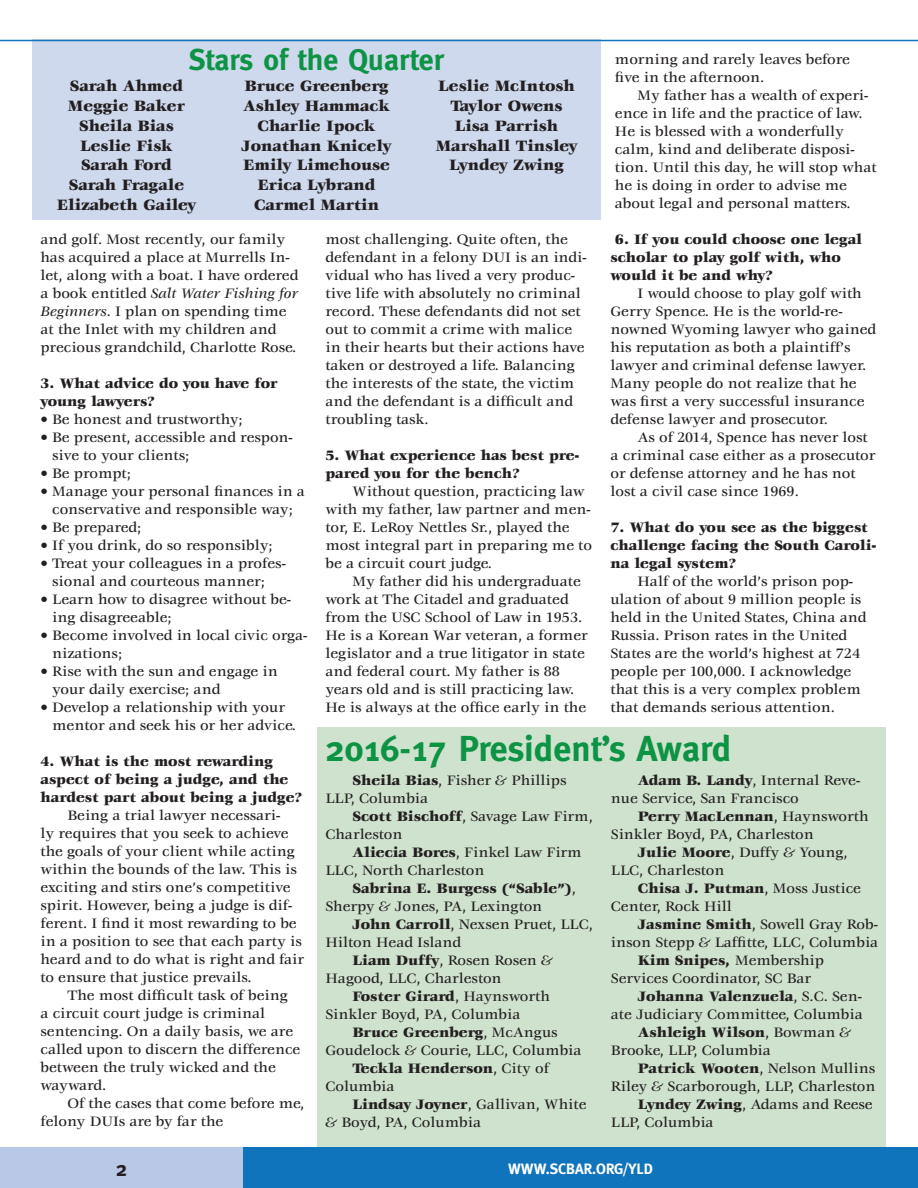
<style>
.page{position:relative;width:918px;height:1188px;background:#fff}
.page>*{position:absolute;margin:0;border:0;box-sizing:border-box;transform-origin:0 0}
.t1{font:700 36px "Meta";color:#0d9344}
.t2{font:700 30px "Meta";color:#0d9344}
.t3{font:700 21px "Meta";color:#231f20}
.t4{font:900 16.5px "Veljovic";color:#231f20}
.t5{font:500 15px/18px "Veljovic";color:#231f20}
.t6{font:900 15px/18px "Veljovic";color:#231f20}
.t7{font:700 15px "Meta";color:#fff}
.s1{font-style:italic}
.s2{font-weight:900}
.s3{font-weight:500}
</style>
<div class="page">
<div style="left:32px;top:40px;width:569px;height:180px;background:#cfd9ed"></div>
<div style="left:0;top:1148px;width:243px;height:40px;background:#b9c8e6"></div>
<hr style="left:0;top:40px;width:918px;height:1px;background:#1074bc">
<div style="left:317px;top:727px;width:569px;height:421px;background:#cfe2ce"></div>
<div style="left:243px;top:1148px;width:675px;height:40px;background:#1074bc"></div>
<p class="t2" style="left:189px;top:42px;width:257px">Stars of the Quarter</p>
<p class="t5" style="left:615px;top:51px;width:237px">morning and rarely leaves before five in the afternoon.</p>
<p class="t5" style="left:615px;top:87px;width:263px;text-indent:23px">My father has a wealth of experi&shy;ence in life and the practice of law.<br>He is blessed with a wonderfully calm, kind and deliberate disposi&shy;tion. Until this day, he will stop what he is doing in order to advise me about legal and personal matters.</p>
<p class="t6" style="left:610px;top:231px;width:253px">6. If you could choose one legal scholar to play golf with, who would it be and why?</p>
<p class="t5" style="left:610px;top:285px;width:267px;text-indent:27px">I would choose to play golf with Gerry Spence. He is the world-re&shy;nowned Wyoming lawyer who gained his reputation as both a plaintiff’s lawyer and criminal defense lawyer.<br>Many people do not realize that he was first a very successful insurance defense lawyer and prosecutor.</p>
<p class="t5" style="left:610px;top:429px;width:267px;text-indent:27px">As of 2014, Spence has never lost a criminal case either as a prosecutor or defense attorney and he has not lost a civil case since 1969.</p>
<p class="t6" style="left:610px;top:519px;width:268px">7. What do you see as the biggest challenge facing the South Caroli&shy;na legal system?</p>
<p class="t5" style="left:610px;top:573px;width:257px;text-indent:27px">Half of the world’s prison pop&shy;ulation of about 9 million people is held in the United States, China and Russia. Prison rates in the United States are the world’s highest at 724 people per 100,000. I acknowledge that this is a very complex problem that demands serious attention.</p>
<p class="t4" style="left:70px;top:77px;width:115px">Sarah Ahmed</p>
<p class="t4" style="left:68px;top:97px;width:119px">Meggie Baker</p>
<p class="t4" style="left:79px;top:116px;width:96px">Sheila Bias</p>
<p class="t4" style="left:80px;top:136px;width:94px">Leslie Fisk</p>
<p class="t4" style="left:81px;top:156px;width:92px">Sarah Ford</p>
<p class="t4" style="left:69px;top:176px;width:117px">Sarah Fragale</p>
<p class="t4" style="left:57px;top:196px;width:141px">Elizabeth Gailey</p>
<p class="t4" style="left:245px;top:77px;width:145px">Bruce Greenberg</p>
<p class="t4" style="left:243px;top:97px;width:148px">Ashley Hammack</p>
<p class="t4" style="left:258px;top:116px;width:119px">Charlie Ipock</p>
<p class="t4" style="left:242px;top:136px;width:151px">Jonathan Knicely</p>
<p class="t4" style="left:243px;top:156px;width:148px">Emily Limehouse</p>
<p class="t4" style="left:258px;top:176px;width:119px">Erica Lybrand</p>
<p class="t4" style="left:254px;top:196px;width:126px">Carmel Martin</p>
<p class="t4" style="left:438px;top:77px;width:138px">Leslie McIntosh</p>
<p class="t4" style="left:451px;top:97px;width:113px">Taylor Owens</p>
<p class="t4" style="left:455px;top:116px;width:105px">Lisa Parrish</p>
<p class="t4" style="left:436px;top:136px;width:143px">Marshall Tinsley</p>
<p class="t4" style="left:449px;top:156px;width:116px">Lyndey Zwing</p>
<p class="t5" style="left:40px;top:231px;width:259px">and golf. Most recently, our family has acquired a place at Murrells In&shy;let, along with a boat. I have ordered a book entitled <span class="s1">Salt Water Fishing for Beginners</span>. I plan on spending time at the Inlet with my children and precious grandchild, Charlotte Rose.</p>
<p class="t6" style="left:40px;top:375px;width:239px">3. What advice do you have for young lawyers?</p>
<p class="t5" style="left:40px;top:411px;width:204px">• Be honest and trustworthy;</p>
<p class="t5" style="left:52px;top:429px;width:242px;text-indent:-12px">• Be present, accessible and respon&shy;sive to your clients;</p>
<p class="t5" style="left:40px;top:465px;width:92px">• Be prompt;</p>
<p class="t5" style="left:40px;top:483px;width:266px;text-align:center">• Manage your personal finances in a conservative and responsible way;</p>
<p class="t5" style="left:40px;top:519px;width:102px">• Be prepared;</p>
<p class="t5" style="left:40px;top:537px;width:234px">• If you drink, do so responsibly;</p>
<p class="t5" style="left:52px;top:555px;width:235px;text-indent:-12px">• Treat your colleagues in a profes&shy;sional and courteous manner;</p>
<p class="t5" style="left:52px;top:591px;width:240px;text-indent:-12px">• Learn how to disagree without be&shy;ing disagreeable;</p>
<p class="t5" style="left:52px;top:627px;width:257px;text-indent:-12px">• Become involved in local civic orga&shy;nizations;</p>
<p class="t5" style="left:52px;top:663px;width:227px;text-indent:-12px">• Rise with the sun and engage in your daily exercise; and</p>
<p class="t5" style="left:52px;top:699px;width:245px;text-indent:-12px">• Develop a relationship with your mentor and seek his or her advice.</p>
<p class="t6" style="left:40px;top:753px;width:263px">4. What is the most rewarding aspect of being a judge, and the hardest part about being a judge?</p>
<p class="t5" style="left:40px;top:807px;width:265px;text-indent:27px">Being a trial lawyer necessari-<br>ly requires that you seek to achieve the goals of your client while acting within the bounds of the law. This is exciting and stirs one’s competitive spirit. However, being a judge is dif&shy;ferent. I find it most rewarding to be in a position to see that each party is heard and to do what is right and fair to ensure that justice prevails.</p>
<p class="t5" style="left:40px;top:987px;width:261px;text-indent:27px">The most difficult task of being<br>a circuit court judge is criminal sentencing. On a daily basis, we are called upon to discern the difference between the truly wicked and the wayward.</p>
<p class="t5" style="left:40px;top:1095px;width:265px;text-indent:27px">Of the cases that come before me, felony DUIs are by far the</p>
<p class="t5" style="left:326px;top:231px;width:263px">most challenging. Quite often, the defendant in a felony DUI is an indi&shy;vidual who has lived a very produc&shy;tive life with absolutely no criminal record. These defendants did not set out to commit a crime with malice in their hearts but their actions have taken or destroyed a life. Balancing the interests of the state, the victim and the defendant is a difficult and troubling task.</p>
<p class="t6" style="left:326px;top:447px;width:256px">5. What experience has best pre&shy;pared you for the bench?</p>
<p class="t5" style="left:326px;top:483px;width:268px;text-indent:27px">Without question, practicing law with my father, law partner and men&shy;tor, E. LeRoy Nettles Sr., played the most integral part in preparing me to be a circuit court judge.</p>
<p class="t5" style="left:326px;top:573px;width:264px;text-indent:27px">My father did his undergraduate work at The Citadel and graduated from the USC School of Law in 1953.<br>He is a Korean War veteran, a former legislator and a true litigator in state and federal court. My father is 88 years old and is still practicing law.<br>He is always at the office early in the</p>
<p class="t1" style="left:325px;top:728px;width:408px">2016-17 President’s Award</p>
<p class="t5" style="left:326px;top:772px;width:242px;text-indent:27px"><span class="s2">Sheila Bias</span>, Fisher &amp; Phillips<br>LLP, Columbia</p>
<p class="t5" style="left:326px;top:808px;width:269px;text-indent:27px"><span class="s2">Scott Bischoff</span>, Savage Law Firm,<br>Charleston</p>
<p class="t5" style="left:326px;top:844px;width:258px;text-indent:27px"><span class="s2">Aliecia Bores</span>, Finkel Law Firm<br>LLC, North Charleston</p>
<p class="t5" style="left:326px;top:880px;width:252px;text-indent:27px"><span class="s2">Sabrina E. Burgess (“Sable”)</span>,<br>Sherpy &amp; Jones, PA, Lexington</p>
<p class="t5" style="left:326px;top:916px;width:269px;text-indent:27px"><span class="s2">John Carroll</span>, Nexsen Pruet, LLC,<br>Hilton Head Island</p>
<p class="t5" style="left:326px;top:952px;width:229px;text-indent:27px"><span class="s2">Liam Duffy</span>, Rosen Rosen &amp;<br>Hagood, LLC, Charleston</p>
<p class="t5" style="left:326px;top:988px;width:226px;text-indent:27px"><span class="s2">Foster Girard</span>, Haynsworth<br>Sinkler Boyd, PA, Columbia</p>
<p class="t5" style="left:326px;top:1024px;width:258px;text-align:center"><span class="s2">Bruce Greenberg</span>, McAngus<br>Goudelock &amp; Courie, LLC, Columbia</p>
<p class="t6" style="left:326px;top:1060px;width:225px;text-indent:27px">Teckla Henderson<span class="s3">, City of<br>Columbia</span></p>
<p class="t5" style="left:326px;top:1096px;width:262px;text-indent:27px"><span class="s2">Lindsay Joyner</span>, Gallivan, White &amp; Boyd, PA, Columbia</p>
<p class="t5" style="left:611px;top:772px;width:251px;text-indent:27px"><span class="s2">Adam B. Landy</span>, Internal Reve&shy;nue Service, San Francisco</p>
<p class="t5" style="left:611px;top:808px;width:259px;text-indent:27px"><span class="s2">Perry MacLennan</span>, Haynsworth<br>Sinkler Boyd, PA, Charleston</p>
<p class="t5" style="left:611px;top:844px;width:238px;text-indent:27px"><span class="s2">Julie Moore</span>, Duffy &amp; Young,<br>LLC, Charleston</p>
<p class="t5" style="left:611px;top:880px;width:252px;text-indent:27px"><span class="s2">Chisa J. Putman</span>, Moss Justice<br>Center, Rock Hill</p>
<p class="t5" style="left:611px;top:916px;width:269px;text-align:right"><span class="s2">Jasmine Smith</span>, Sowell Gray Rob&shy;inson Stepp &amp; Laffitte, LLC, Columbia</p>
<p class="t5" style="left:611px;top:952px;width:215px;text-indent:27px"><span class="s2">Kim Snipes,</span> Membership<br>Services Coordinator, SC Bar</p>
<p class="t5" style="left:611px;top:988px;width:253px;text-align:right"><span class="s2">Johanna Valenzuela</span>, S.C. Sen-<br>ate Judiciary Committee, Columbia</p>
<p class="t5" style="left:611px;top:1024px;width:242px;text-indent:27px"><span class="s2">Ashleigh Wilson</span>, Bowman &amp;<br>Brooke, LLP, Columbia</p>
<p class="t5" style="left:611px;top:1060px;width:266px;text-align:right"><span class="s2">Patrick Wooten</span>, Nelson Mullins<br>Riley &amp; Scarborough, LLP, Charleston</p>
<p class="t5" style="left:611px;top:1096px;width:263px;text-indent:27px"><span class="s2">Lyndey Zwing</span>, Adams and Reese<br>LLP, Columbia</p>
<p class="t7" style="left:508px;top:1160px;width:146px">WWW.SCBAR.ORG/YLD</p>
<p class="t3" style="left:116px;top:1156px;width:13px">2</p>
</div>
